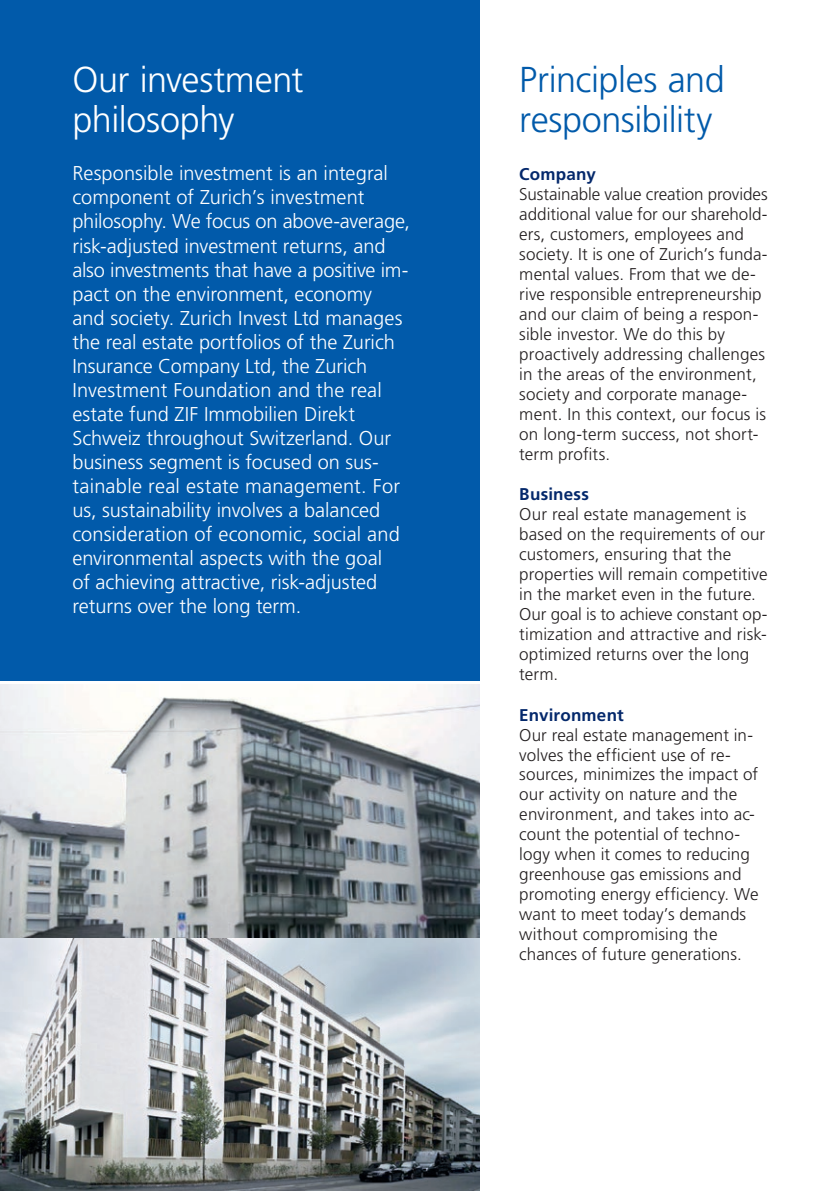
<style>
.page{position:relative;width:840px;height:1191px;background:#fff}
.page>*{position:absolute;margin:0;border:0;box-sizing:border-box;transform-origin:0 0}
.t1{font:300 36px/40px "Frutiger";letter-spacing:-.015em;color:#015aaa}
.t2{font:300 36px/40px "Frutiger";letter-spacing:-.01em;color:#fff}
.t3{font:300 20px/24px "Frutiger";color:#fff}
.t4{font:300 17px/20px "Frutiger";letter-spacing:.005em;color:#231f20}
.t5{font:700 17px "Frutiger";letter-spacing:.01em;color:#04286b}
</style>
<div class="page">
<div style="left:0;top:0;width:479px;height:680px;background:#015aaa"></div>
<img style="left:0;top:684px;width:479px;height:507px">
<h1 class="t2" style="left:72px;top:60px;width:232px">Our investment philosophy</h1>
<p class="t3" style="left:72px;top:161px;width:339px">Responsible investment is an integral component of Zurich’s investment philosophy. We focus on above-average, risk-adjusted investment returns, and also investments that have a positive im&shy;pact on the environment, economy<br>and society. Zurich Invest Ltd manages the real estate portfolios of the Zurich Insurance Company Ltd, the Zurich Investment Foundation and the real estate fund ZIF Immobilien Direkt Schweiz throughout Switzerland. Our business segment is focused on sus&shy;tainable real estate management. For us, sustainability involves a balanced consideration of economic, social and environmental aspects with the goal<br>of achieving attractive, risk-adjusted returns over the long term.</p>
<h1 class="t1" style="left:519px;top:60px;width:207px">Principles and responsibility</h1>
<p class="t5" style="left:519px;top:165px;width:78px">Company</p>
<p class="t4" style="left:519px;top:184px;width:250px">Sustainable value creation provides additional value for our sharehold&shy;ers, customers, employees and society. It is one of Zurich’s funda&shy;mental values. From that we de&shy;rive responsible entrepreneurship and our claim of being a respon&shy;sible investor. We do this by proactively addressing challenges in the areas of the environment, society and corporate manage&shy;ment. In this context, our focus is on long-term success, not short&shy;term profits.</p>
<p class="t5" style="left:519px;top:484px;width:71px">Business</p>
<p class="t4" style="left:519px;top:504px;width:250px">Our real estate management is based on the requirements of our customers, ensuring that the properties will remain competitive in the market even in the future.<br>Our goal is to achieve constant op&shy;timization and attractive and risk&shy;optimized returns over the long term.</p>
<p class="t5" style="left:519px;top:704px;width:106px">Environment</p>
<p class="t4" style="left:519px;top:724px;width:240px">Our real estate management in&shy;volves the efficient use of re&shy;sources, minimizes the impact of our activity on nature and the environment, and takes into ac&shy;count the potential of techno&shy;logy when it comes to reducing greenhouse gas emissions and promoting energy efficiency. We want to meet today’s demands without compromising the chances of future generations.</p>
</div>
